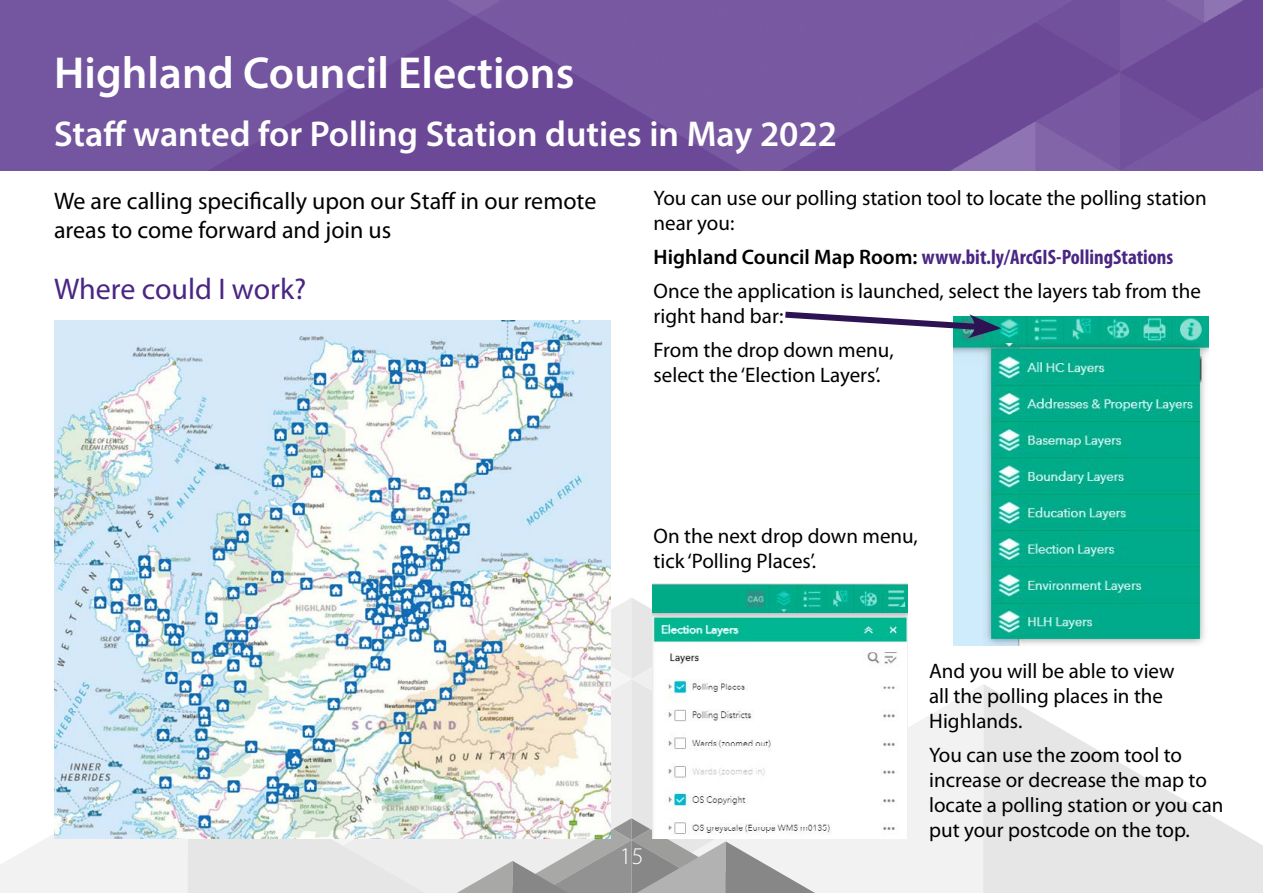
<style>
.page{position:relative;width:1263px;height:893px;background:#fff}
.page>*{position:absolute;margin:0;border:0;box-sizing:border-box;transform-origin:0 0}
.t1{font:45px "Myriad Variable Concept";color:#fff}
.t2{font:36px "Myriad Variable Concept";color:#fff}
.t3{font:30px "Myriad Pro";color:#4a2683}
.t4{font:24px/28.8px "Myriad Pro";color:#000}
.t5{font:300 24px "Myriad Pro";color:#fff}
.t6{font:21px/25.2px "Myriad Pro";color:#000}
.s1{font-weight:600}
.s2{font-weight:700;font-stretch:condensed;color:#4a2683}
</style>
<div class="page">
<svg style="left:632px;top:684px;width:351px;height:209px;fill:#f2f2f2"></svg>
<svg style="left:983px;top:684px;width:280px;height:209px;fill:#e6e6e6"></svg>
<svg style="left:610px;top:597px;width:43px;height:82px"></svg>
<svg style="left:0;top:756px;width:832px;height:137px"></svg>
<img style="left:954px;top:317px;width:255px;height:329px">
<img style="left:653px;top:584px;width:255px;height:255px">
<img style="left:0;top:0;width:1263px;height:170px">
<img style="left:54px;top:320px;width:556px;height:519px">
<svg style="left:785px;top:311px;width:216px;height:27px"></svg>
<h1 class="t1" style="left:54px;top:46px;width:522px">Highland Council Elections</h1>
<h2 class="t2" style="left:54px;top:113px;width:785px">Staff wanted for Polling Station duties in May 2022</h2>
<p class="t4" style="left:54px;top:186px;width:544px">We are calling specifically upon our Staff in our remote areas to come forward and join us</p>
<h3 class="t3" style="left:54px;top:271px;width:254px">Where could I work?</h3>
<p class="t6" style="left:654px;top:185px;width:555px">You can use our polling station tool to locate the polling station near you:</p>
<p class="t6" style="left:654px;top:240px;width:549px;line-height:33.8px"><span class="s1">Highland Council Map Room:</span> <span class="s2">www.bit.ly/ArcGIS-PollingStations<br></span>Once the application is launched, select the layers tab from the</p>
<p class="t6" style="left:654px;top:299px;width:242px;line-height:33.8px">right hand bar:<br>From the drop down menu,</p>
<p class="t6" style="left:654px;top:362px;width:228px">select the ‘Election Layers’.</p>
<p class="t6" style="left:654px;top:523px;width:266px">On the next drop down menu, tick ‘Polling Places’.</p>
<p class="t5" style="left:620px;top:842px;width:25px">15</p>
<p class="t6" style="left:929px;top:658px;width:247px">And you will be able to view all the polling places in the<br>Highlands.</p>
<p class="t6" style="left:929px;top:742px;width:296px">You can use the zoom tool to increase or decrease the map to locate a polling station or you can put your postcode on the top.</p>
</div>
